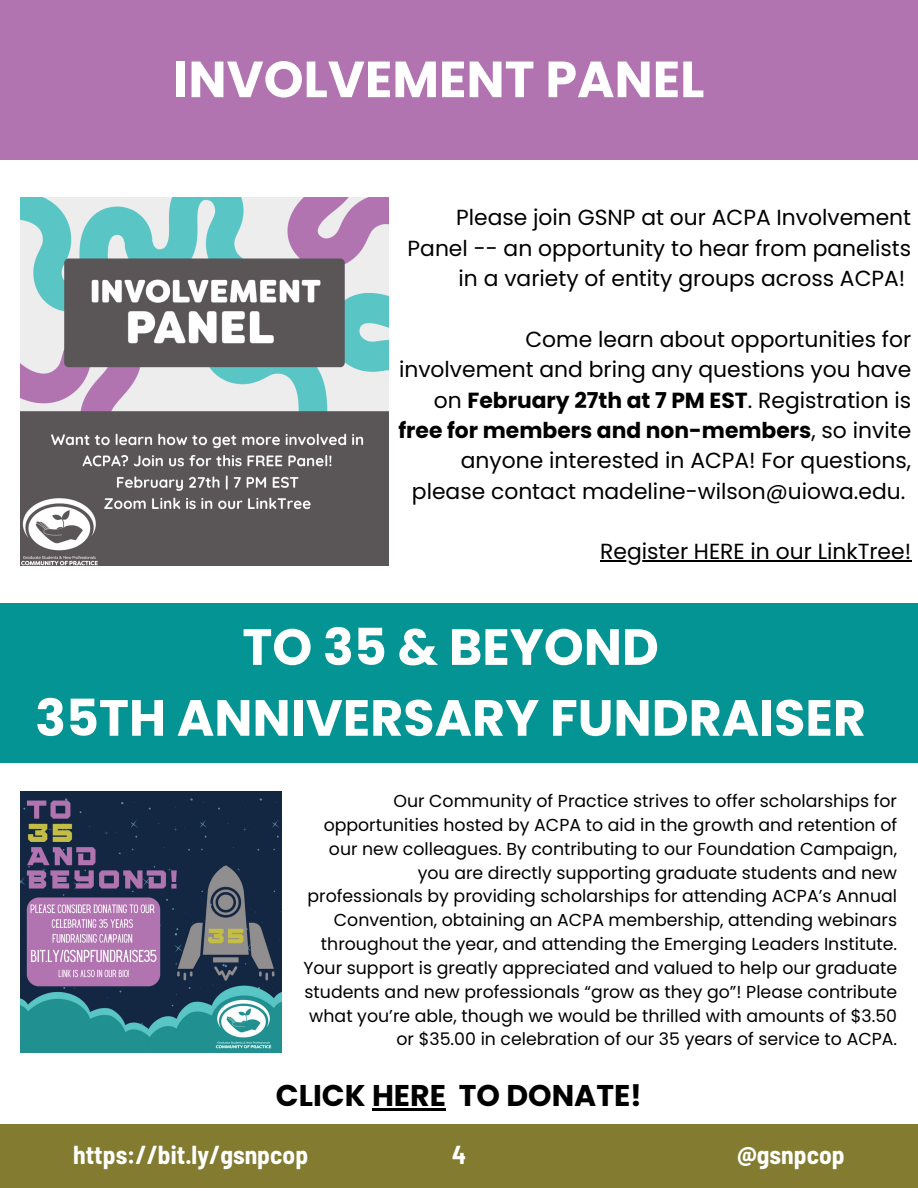
<style>
.page{position:relative;width:918px;height:1188px;background:#fff}
.page>*{position:absolute;margin:0;border:0;box-sizing:border-box;transform-origin:0 0}
.t1{font:700 50.85px/70.8px "Poppins";color:#fff;text-align:center}
.t2{font:700 30px "Poppins";color:#000}
.t3{font:700 semi-condensed 25.35px "Barlow";color:#fff}
.t4{font:21.9px/30.3px "Poppins";color:#000;text-align:right}
.t5{font:17.4px/23.9px "Poppins";color:#000;text-align:right}
.s1{font-weight:700}
</style>
<div class="page">
<div style="left:0;top:1125px;width:918px;height:63px;background:#827b30"></div>
<div style="left:0;top:603px;width:918px;height:160px;background:#059494"></div>
<img style="left:21px;top:791px;width:261px;height:261px">
<div style="left:0;top:0;width:918px;height:159px;background:#b274b1"></div>
<img style="left:21px;top:197px;width:368px;height:368px">
<hr style="left:372px;top:1108px;width:74px;height:2px;background:#000">
<hr style="left:600px;top:561px;width:311px;height:1px;background:#000">
<h2 class="t1" style="left:173px;top:44px;width:532px">INVOLVEMENT PANEL</h2>
<h3 class="t4" style="left:408px;top:203px;width:505px">Please join GSNP at our ACPA Involvement<br>Panel -- an opportunity to hear from panelists in a variety of entity groups across ACPA!</h3>
<h3 class="t4" style="left:398px;top:324px;width:514px">Come learn about opportunities for involvement and bring any questions you have on <span class="s1">February 27th at 7 PM EST</span>. Registration is <span class="s1">free for members and non-members</span>, so invite anyone interested in ACPA! For questions, please contact madeline-wilson@uiowa.edu.</h3>
<p class="t4" style="left:600px;top:537px;width:313px">Register HERE in our LinkTree!</p>
<h1 class="t1" style="left:35px;top:612px;width:832px">TO 35 &amp; BEYOND<br>35TH ANNIVERSARY FUNDRAISER</h1>
<p class="t5" style="left:303px;top:789px;width:595px">Our Community of Practice strives to offer scholarships for opportunities hosted by ACPA to aid in the growth and retention of our new colleagues. By contributing to our Foundation Campaign, you are directly supporting graduate students and new professionals by providing scholarships for attending ACPA’s Annual Convention, obtaining an ACPA membership, attending webinars throughout the year, and attending the Emerging Leaders Institute.<br>Your support is greatly appreciated and valued to help our graduate students and new professionals “grow as they go”! Please contribute what you’re able, though we would be thrilled with amounts of $3.50 or $35.00 in celebration of our 35 years of service to ACPA.</p>
<p class="t2" style="left:276px;top:1074px;width:368px">CLICK HERE TO DONATE!</p>
<h4 class="t3" style="left:73px;top:1139px;width:237px">https://bit.ly/gsnpcop</h4>
<h4 class="t3" style="left:452px;top:1139px;width:15px">4</h4>
<h4 class="t3" style="left:737px;top:1139px;width:109px">@gsnpcop</h4>
</div>
